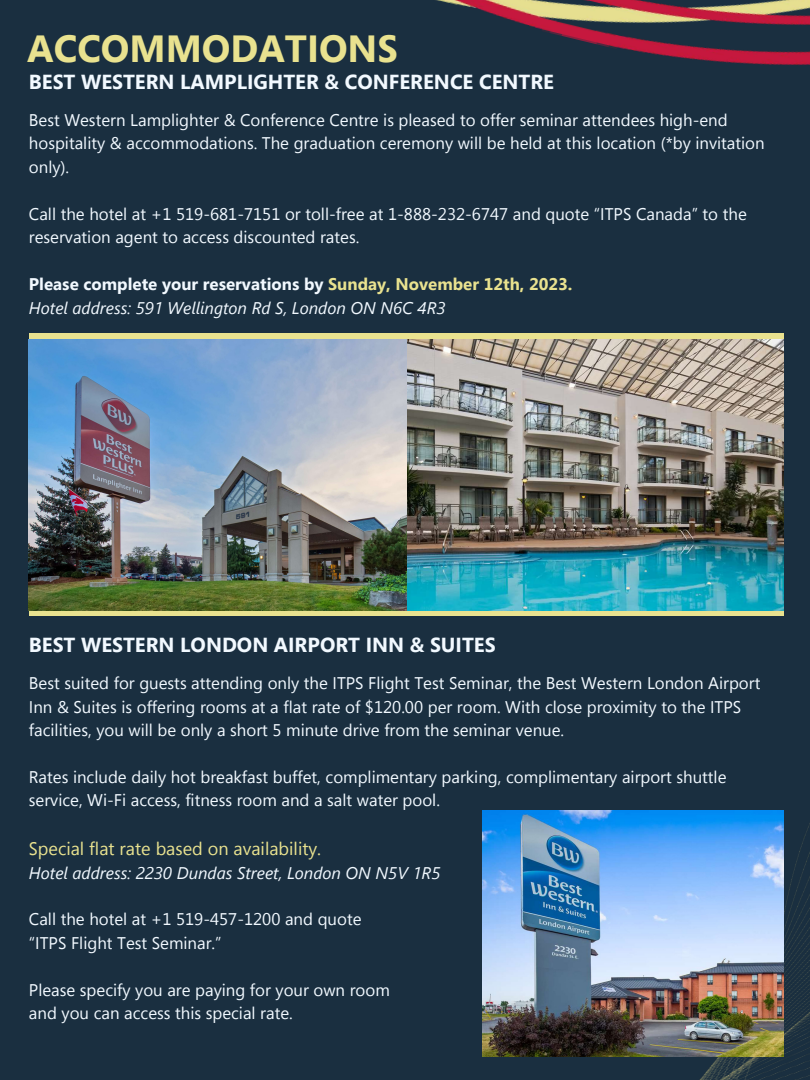
<style>
.page{position:relative;width:810px;height:1080px;background:#1a2f40}
.page>*{position:absolute;margin:0;border:0;box-sizing:border-box;transform-origin:0 0}
.t1{font:700 37.81px "Segoe UI";color:#e9e28f}
.t2{font:700 20.31px "Segoe UI";color:#f2f9ff}
.t3{font:18.12px "Segoe UI";color:#e9e28f}
.t4{font:16.88px/23.4px "Segoe UI";color:#f2f9ff}
.t5{font:italic 16.88px "Segoe UI";color:#f2f9ff}
.t6{font:700 16.88px "Segoe UI";color:#f2f9ff}
.s1{color:#e9e28f}
</style>
<div class="page">
<img style="left:482px;top:810px;width:328px;height:270px">
<img style="left:436px;top:0;width:374px;height:66px">
<div style="left:29px;top:334px;width:755px;height:282px;background:#e9e28f"></div>
<img style="left:29px;top:339px;width:755px;height:272px">
<img style="left:483px;top:810px;width:300px;height:246px">
<p class="t1" style="left:27px;top:21px;width:372px">ACCOMMODATIONS</p>
<p class="t2" style="left:29px;top:67px;width:527px">BEST WESTERN LAMPLIGHTER &amp; CONFERENCE CENTRE</p>
<p class="t4" style="left:29px;top:108px;width:737px">Best Western Lamplighter &amp; Conference Centre is pleased to offer seminar attendees high-end hospitality &amp; accommodations. The graduation ceremony will be held at this location (*by invitation only).</p>
<p class="t4" style="left:29px;top:201px;width:719px">Call the hotel at +1 519-681-7151 or toll-free at 1-888-232-6747 and quote “ITPS Canada” to the reservation agent to access discounted rates.</p>
<p class="t6" style="left:29px;top:272px;width:545px">Please complete your reservations by <span class="s1">Sunday, November 12th, 2023.</span></p>
<p class="t5" style="left:29px;top:296px;width:418px">Hotel address: 591 Wellington Rd S, London ON N6C 4R3</p>
<p class="t2" style="left:29px;top:630px;width:468px">BEST WESTERN LONDON AIRPORT INN &amp; SUITES</p>
<p class="t4" style="left:29px;top:671px;width:733px">Best suited for guests attending only the ITPS Flight Test Seminar, the Best Western London Airport<br>Inn &amp; Suites is offering rooms at a flat rate of $120.00 per room. With close proximity to the ITPS facilities, you will be only a short 5 minute drive from the seminar venue.</p>
<p class="t4" style="left:29px;top:764px;width:699px">Rates include daily hot breakfast buffet, complimentary parking, complimentary airport shuttle service, Wi-Fi access, fitness room and a salt water pool.</p>
<p class="t3" style="left:29px;top:835px;width:294px">Special flat rate based on availability.</p>
<p class="t5" style="left:29px;top:861px;width:413px">Hotel address: 2230 Dundas Street, London ON N5V 1R5</p>
<p class="t4" style="left:29px;top:907px;width:334px">Call the hotel at +1 519-457-1200 and quote</p>
<p class="t4" style="left:29px;top:930px;width:194px">“ITPS Flight Test Seminar.”</p>
<p class="t4" style="left:29px;top:977px;width:362px">Please specify you are paying for your own room</p>
<p class="t4" style="left:29px;top:1001px;width:265px">and you can access this special rate.</p>
</div>
